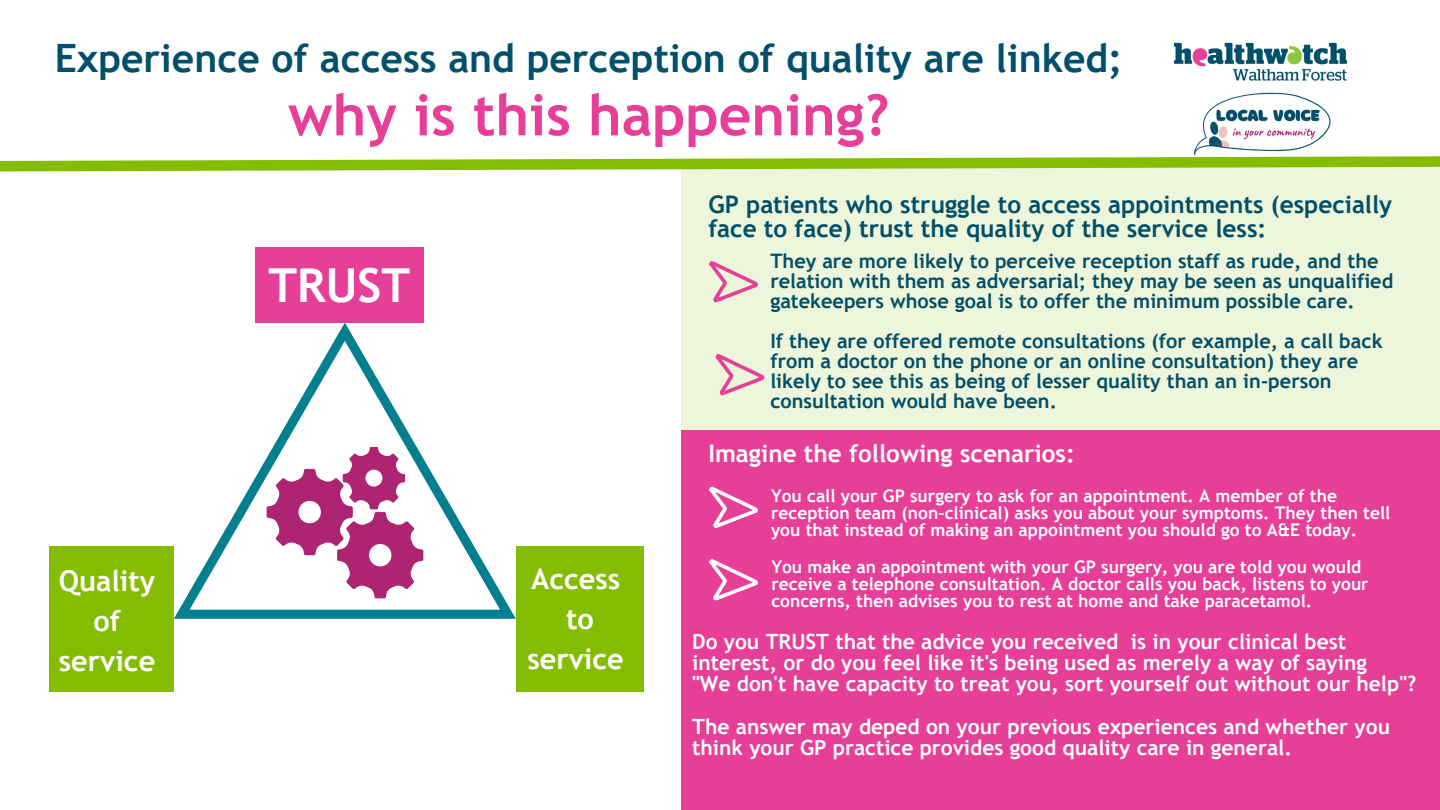
<style>
.page{position:relative;width:1440px;height:810px;background:#fff}
.page>*{position:absolute;margin:0;border:0;box-sizing:border-box;transform-origin:0 0}
.t1{font:700 57px "Trebuchet MS";color:#e73e97}
.t2{font:700 46.8px "Trebuchet MS";color:#fff}
.t3{font:700 39px "Trebuchet MS";color:#004f6b}
.t4{font:700 28.8px "Trebuchet MS";color:#fff}
.t5{font:700 24.3px/24.3px "Trebuchet MS";color:#004f6b}
.t6{font:700 24.3px "Trebuchet MS";color:#fff}
.t7{font:700 21px/20.7px "Trebuchet MS";color:#fff}
.t8{font:700 19.9px/19.9px "Trebuchet MS";color:#004f6b}
.t9{font:700 17.4px/17.1px "Trebuchet MS";color:#fff}
</style>
<div class="page">
<img style="left:1194px;top:92px;width:137px;height:59px">
<img style="left:1173px;top:42px;width:174px;height:39px">
<svg style="left:0;top:151px;width:1440px;height:26px"></svg>
<svg style="left:174px;top:323px;width:342px;height:296px"></svg>
<svg style="left:267px;top:447px;width:156px;height:151px"></svg>
<div style="left:516px;top:546px;width:128px;height:146px;background:#84bd00"></div>
<div style="left:49px;top:546px;width:125px;height:146px;background:#84bd00"></div>
<div style="left:255px;top:247px;width:168px;height:75px;background:#e73e97"></div>
<div style="left:682px;top:164px;width:758px;height:646px;background:#edf5da"></div>
<svg style="left:709px;top:261px;width:49px;height:42px"></svg>
<svg style="left:715px;top:354px;width:50px;height:42px"></svg>
<div style="left:682px;top:430px;width:758px;height:380px;background:#e73e97"></div>
<svg style="left:709px;top:486px;width:49px;height:42px"></svg>
<svg style="left:709px;top:559px;width:49px;height:42px"></svg>
<p class="t3" style="left:55px;top:35px;width:1069px">Experience of access and perception of quality are linked;</p>
<p class="t1" style="left:288px;top:82px;width:603px">why is this happening?</p>
<p class="t4" style="left:59px;top:564px;width:98px">Quality</p>
<p class="t4" style="left:94px;top:604px;width:28px">of</p>
<p class="t4" style="left:59px;top:644px;width:98px">service</p>
<p class="t2" style="left:269px;top:258px;width:143px">TRUST</p>
<p class="t4" style="left:531px;top:562px;width:91px">Access</p>
<p class="t4" style="left:566px;top:602px;width:29px">to</p>
<p class="t4" style="left:528px;top:642px;width:98px">service</p>
<p class="t5" style="left:708px;top:192px;width:685px">GP patients who struggle to access appointments (especially face to face) trust the quality of the service less:</p>
<p class="t8" style="left:770px;top:251px;width:624px">They are more likely to perceive reception staff as rude, and the relation with them as adversarial; they may be seen as unqualified gatekeepers whose goal is to offer the minimum possible care.</p>
<p class="t8" style="left:770px;top:331px;width:614px">If they are offered remote consultations (for example, a call back from a doctor on the phone or an online consultation) they are likely to see this as being of lesser quality than an in-person consultation would have been.</p>
<p class="t6" style="left:708px;top:440px;width:368px">Imagine the following scenarios:</p>
<p class="t9" style="left:771px;top:487px;width:621px">You call your GP surgery to ask for an appointment. A member of the reception team (non-clinical) asks you about your symptoms. They then tell you that instead of making an appointment you should go to A&amp;E today.</p>
<p class="t9" style="left:771px;top:558px;width:599px">You make an appointment with your GP surgery, you are told you would receive a telephone consultation. A doctor calls you back, listens to your concerns, then advises you to rest at home and take paracetamol.</p>
<p class="t7" style="left:692px;top:632px;width:676px">Do you TRUST that the advice you received is in your clinical best interest, or do you feel like it's being used as merely a way of saying</p>
<p class="t7" style="left:692px;top:673px;width:726px">"We don't have capacity to treat you, sort yourself out without our help"?</p>
<p class="t7" style="left:692px;top:716px;width:699px">The answer may deped on your previous experiences and whether you think your GP practice provides good quality care in general.</p>
</div>
